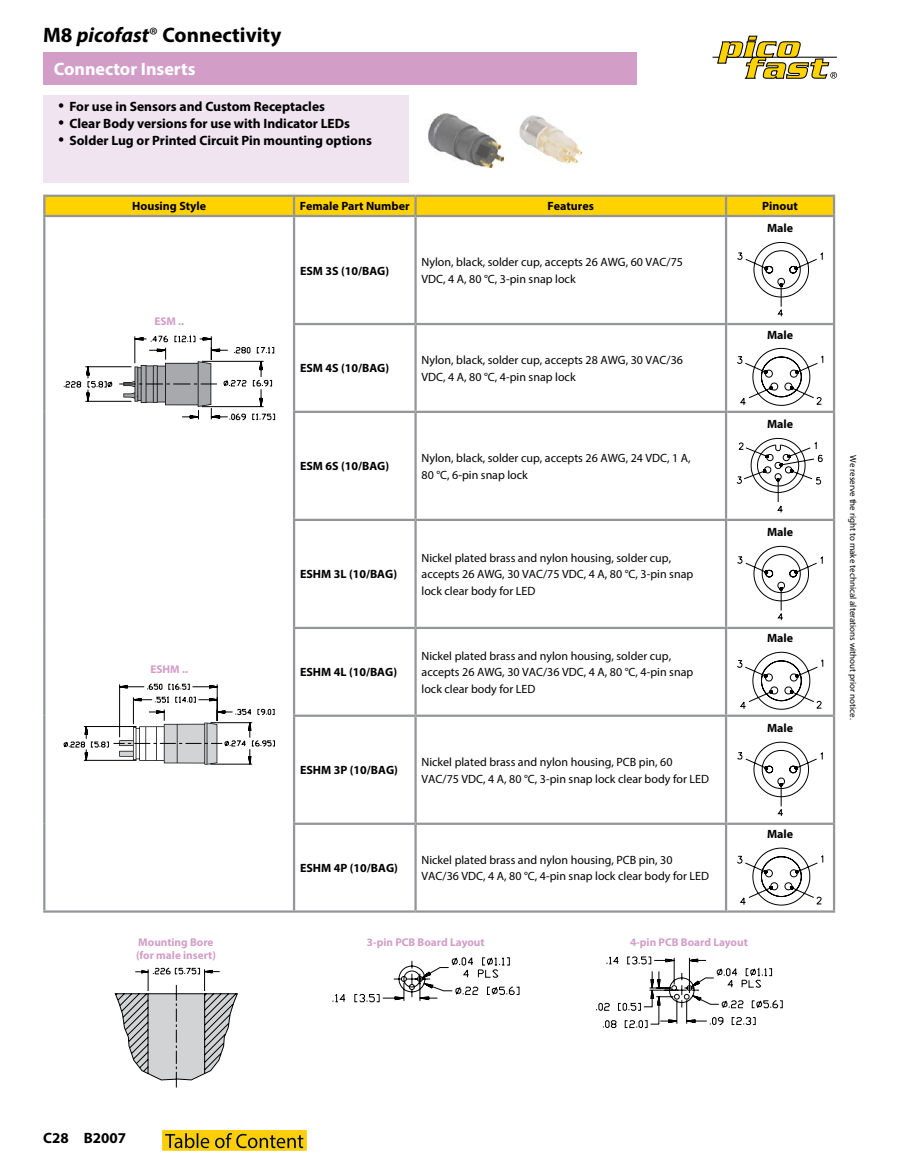
<style>
.page{position:relative;width:918px;height:1175px;background:#fff}
.page>*{position:absolute;margin:0;border:0;box-sizing:border-box;transform-origin:0 0}
.t1{font:700 21px "Myriad Pro";color:#000}
.t2{font:700 18px "Myriad Pro";color:#fff}
.t3{font:700 15px "Myriad Pro";color:#000}
.t4{font:700 13.5px/17px "Myriad Pro";color:#000}
.t5{font:12px/16.5px "Myriad Pro";color:#000}
.t6{font:700 12px "Myriad Pro";color:#000}
.t7{font:700 11.25px/13.5px "Myriad Pro";color:#d29ec8}
.t8{font:9px "Myriad Pro";color:#000}
.s1{font-style:italic}
.s2{font-weight:400}
</style>
<div class="page">
<hr style="left:43px;top:195px;width:250px;height:2px;background:#939598">
<hr style="left:293px;top:195px;width:123px;height:2px;background:#939598">
<hr style="left:416px;top:195px;width:310px;height:2px;background:#939598">
<hr style="left:726px;top:195px;width:109px;height:2px;background:#939598">
<svg style="left:43px;top:196px;width:792px;height:19px;background:#f8ce09"></svg>
<hr style="left:294px;top:215px;width:122px;height:2px;background:#939598">
<hr style="left:416px;top:215px;width:310px;height:2px;background:#939598">
<hr style="left:414px;top:217px;width:3px;height:106px;background:#939598">
<hr style="left:293px;top:323px;width:123px;height:2px;background:#939598">
<hr style="left:416px;top:323px;width:311px;height:2px;background:#939598">
<hr style="left:414px;top:325px;width:3px;height:86px;background:#939598">
<hr style="left:293px;top:411px;width:123px;height:2px;background:#939598">
<hr style="left:416px;top:411px;width:311px;height:2px;background:#939598">
<hr style="left:414px;top:413px;width:3px;height:106px;background:#939598">
<hr style="left:293px;top:519px;width:123px;height:2px;background:#939598">
<hr style="left:416px;top:519px;width:311px;height:2px;background:#939598">
<hr style="left:414px;top:521px;width:3px;height:106px;background:#939598">
<hr style="left:293px;top:627px;width:123px;height:2px;background:#939598">
<hr style="left:416px;top:627px;width:311px;height:2px;background:#939598">
<hr style="left:414px;top:629px;width:3px;height:85px;background:#939598">
<hr style="left:293px;top:714px;width:123px;height:3px;background:#939598">
<hr style="left:416px;top:714px;width:311px;height:3px;background:#939598">
<hr style="left:414px;top:717px;width:3px;height:105px;background:#939598">
<hr style="left:293px;top:822px;width:123px;height:3px;background:#939598">
<hr style="left:416px;top:822px;width:311px;height:3px;background:#939598">
<hr style="left:414px;top:825px;width:3px;height:85px;background:#939598">
<hr style="left:293px;top:910px;width:123px;height:2px;background:#939598">
<hr style="left:416px;top:910px;width:311px;height:2px;background:#939598">
<hr style="left:43px;top:215px;width:251px;height:2px;background:#939598">
<hr style="left:43px;top:217px;width:2px;height:107px;background:#939598">
<hr style="left:293px;top:217px;width:2px;height:106px;background:#939598">
<hr style="left:43px;top:324px;width:2px;height:88px;background:#939598">
<hr style="left:293px;top:325px;width:2px;height:86px;background:#939598">
<hr style="left:43px;top:412px;width:2px;height:108px;background:#939598">
<hr style="left:293px;top:413px;width:2px;height:106px;background:#939598">
<hr style="left:43px;top:520px;width:2px;height:108px;background:#939598">
<hr style="left:293px;top:521px;width:2px;height:106px;background:#939598">
<hr style="left:43px;top:628px;width:2px;height:87px;background:#939598">
<hr style="left:293px;top:629px;width:2px;height:85px;background:#939598">
<hr style="left:43px;top:715px;width:2px;height:108px;background:#939598">
<hr style="left:293px;top:717px;width:2px;height:105px;background:#939598">
<hr style="left:43px;top:823px;width:2px;height:87px;background:#939598">
<hr style="left:293px;top:825px;width:2px;height:85px;background:#939598">
<hr style="left:726px;top:215px;width:109px;height:2px;background:#939598">
<hr style="left:725px;top:217px;width:2px;height:106px;background:#939598">
<hr style="left:833px;top:217px;width:2px;height:107px;background:#939598">
<hr style="left:725px;top:325px;width:2px;height:86px;background:#939598">
<hr style="left:833px;top:324px;width:2px;height:88px;background:#939598">
<hr style="left:725px;top:413px;width:2px;height:106px;background:#939598">
<hr style="left:833px;top:412px;width:2px;height:108px;background:#939598">
<hr style="left:725px;top:521px;width:2px;height:106px;background:#939598">
<hr style="left:833px;top:520px;width:2px;height:108px;background:#939598">
<hr style="left:725px;top:629px;width:2px;height:85px;background:#939598">
<hr style="left:833px;top:628px;width:2px;height:87px;background:#939598">
<hr style="left:725px;top:717px;width:2px;height:105px;background:#939598">
<hr style="left:833px;top:715px;width:2px;height:108px;background:#939598">
<hr style="left:725px;top:825px;width:2px;height:85px;background:#939598">
<hr style="left:833px;top:823px;width:2px;height:87px;background:#939598">
<hr style="left:727px;top:323px;width:106px;height:2px;background:#939598">
<hr style="left:727px;top:411px;width:106px;height:2px;background:#939598">
<hr style="left:727px;top:519px;width:106px;height:2px;background:#939598">
<hr style="left:727px;top:627px;width:106px;height:2px;background:#939598">
<hr style="left:727px;top:714px;width:106px;height:3px;background:#939598">
<hr style="left:727px;top:822px;width:106px;height:3px;background:#939598">
<hr style="left:727px;top:910px;width:108px;height:2px;background:#939598">
<hr style="left:43px;top:910px;width:250px;height:2px;background:#939598">
<svg style="left:63px;top:335px;width:212px;height:85px"></svg>
<svg style="left:737px;top:242px;width:86px;height:75px"></svg>
<svg style="left:737px;top:348px;width:87px;height:58px"></svg>
<svg style="left:736px;top:437px;width:87px;height:75px"></svg>
<svg style="left:63px;top:683px;width:212px;height:82px"></svg>
<svg style="left:737px;top:545px;width:86px;height:75px"></svg>
<svg style="left:737px;top:651px;width:87px;height:59px"></svg>
<svg style="left:737px;top:741px;width:86px;height:75px"></svg>
<svg style="left:737px;top:847px;width:87px;height:59px"></svg>
<svg style="left:115px;top:967px;width:123px;height:121px"></svg>
<svg style="left:332px;top:957px;width:188px;height:45px"></svg>
<svg style="left:596px;top:956px;width:187px;height:72px"></svg>
<img style="left:429px;top:113px;width:75px;height:54px">
<img style="left:519px;top:115px;width:64px;height:50px">
<div style="left:43px;top:52px;width:594px;height:32px;background:#d29ec8"></div>
<div style="left:43px;top:96px;width:366px;height:87px;background:#efe4f0"></div>
<svg style="left:713px;top:36px;width:124px;height:43px"></svg>
<img style="left:163px;top:1130px;width:144px;height:21px">
<h1 class="t1" style="left:43px;top:21px;width:240px">M8 <span class="s1">picofast</span><span class="s2">®</span> Connectivity</h1>
<h2 class="t2" style="left:54px;top:57px;width:143px">Connector Inserts</h2>
<p class="t4" style="left:69px;top:97px;width:304px">For use in Sensors and Custom Receptacles<br>Clear Body versions for use with Indicator LEDs<br>Solder Lug or Printed Circuit Pin mounting options</p>
<p class="t6" style="left:132px;top:198px;width:75px">Housing Style</p>
<p class="t6" style="left:300px;top:198px;width:111px">Female Part Number</p>
<p class="t6" style="left:548px;top:198px;width:48px">Features</p>
<p class="t6" style="left:762px;top:198px;width:37px">Pinout</p>
<p class="t7" style="left:154px;top:314px;width:31px">ESM ..</p>
<p class="t7" style="left:150px;top:662px;width:39px">ESHM ..</p>
<p class="t6" style="left:300px;top:263px;width:91px">ESM 3S (10/BAG)</p>
<p class="t5" style="left:422px;top:254px;width:263px">Nylon, black, solder cup, accepts 26 AWG, 60 VAC/75<br>VDC, 4 A, 80 °C, 3-pin snap lock</p>
<p class="t6" style="left:300px;top:360px;width:91px">ESM 4S (10/BAG)</p>
<p class="t5" style="left:422px;top:352px;width:263px">Nylon, black, solder cup, accepts 28 AWG, 30 VAC/36<br>VDC, 4 A, 80 °C, 4-pin snap lock</p>
<p class="t6" style="left:300px;top:458px;width:91px">ESM 6S (10/BAG)</p>
<p class="t5" style="left:422px;top:449px;width:271px">Nylon, black, solder cup, accepts 26 AWG, 24 VDC, 1 A,<br>80 °C, 6-pin snap lock</p>
<p class="t6" style="left:300px;top:566px;width:99px">ESHM 3L (10/BAG)</p>
<p class="t6" style="left:300px;top:664px;width:99px">ESHM 4L (10/BAG)</p>
<p class="t5" style="left:422px;top:549px;width:273px">Nickel plated brass and nylon housing, solder cup, accepts 26 AWG, 30 VAC/75 VDC, 4 A, 80 °C, 3-pin snap lock clear body for LED</p>
<p class="t5" style="left:422px;top:647px;width:273px">Nickel plated brass and nylon housing, solder cup, accepts 26 AWG, 30 VAC/36 VDC, 4 A, 80 °C, 4-pin snap lock clear body for LED</p>
<p class="t6" style="left:300px;top:762px;width:99px">ESHM 3P (10/BAG)</p>
<p class="t5" style="left:422px;top:753px;width:289px">Nickel plated brass and nylon housing, PCB pin, 60<br>VAC/75 VDC, 4 A, 80 °C, 3-pin snap lock clear body for LED</p>
<p class="t6" style="left:300px;top:860px;width:99px">ESHM 4P (10/BAG)</p>
<p class="t5" style="left:422px;top:851px;width:289px">Nickel plated brass and nylon housing, PCB pin, 30<br>VAC/36 VDC, 4 A, 80 °C, 4-pin snap lock clear body for LED</p>
<p class="t6" style="left:767px;top:220px;width:28px">Male</p>
<p class="t6" style="left:767px;top:326px;width:28px">Male</p>
<p class="t6" style="left:767px;top:416px;width:28px">Male</p>
<p class="t6" style="left:767px;top:524px;width:28px">Male</p>
<p class="t6" style="left:767px;top:630px;width:28px">Male</p>
<p class="t6" style="left:767px;top:720px;width:28px">Male</p>
<p class="t6" style="left:767px;top:826px;width:28px">Male</p>
<p class="t7" style="left:136px;top:934px;width:81px">Mounting Bore (for male insert)</p>
<p class="t7" style="left:367px;top:934px;width:119px">3-pin PCB Board Layout</p>
<p class="t7" style="left:630px;top:934px;width:119px">4-pin PCB Board Layout</p>
<p class="t8" style="left:859px;top:455px;width:265px;rotate:90deg">We reserve the right to make technical alterations without prior notice.</p>
<p class="t3" style="left:43px;top:1128px;width:84px">C28 B2007</p>
</div>
